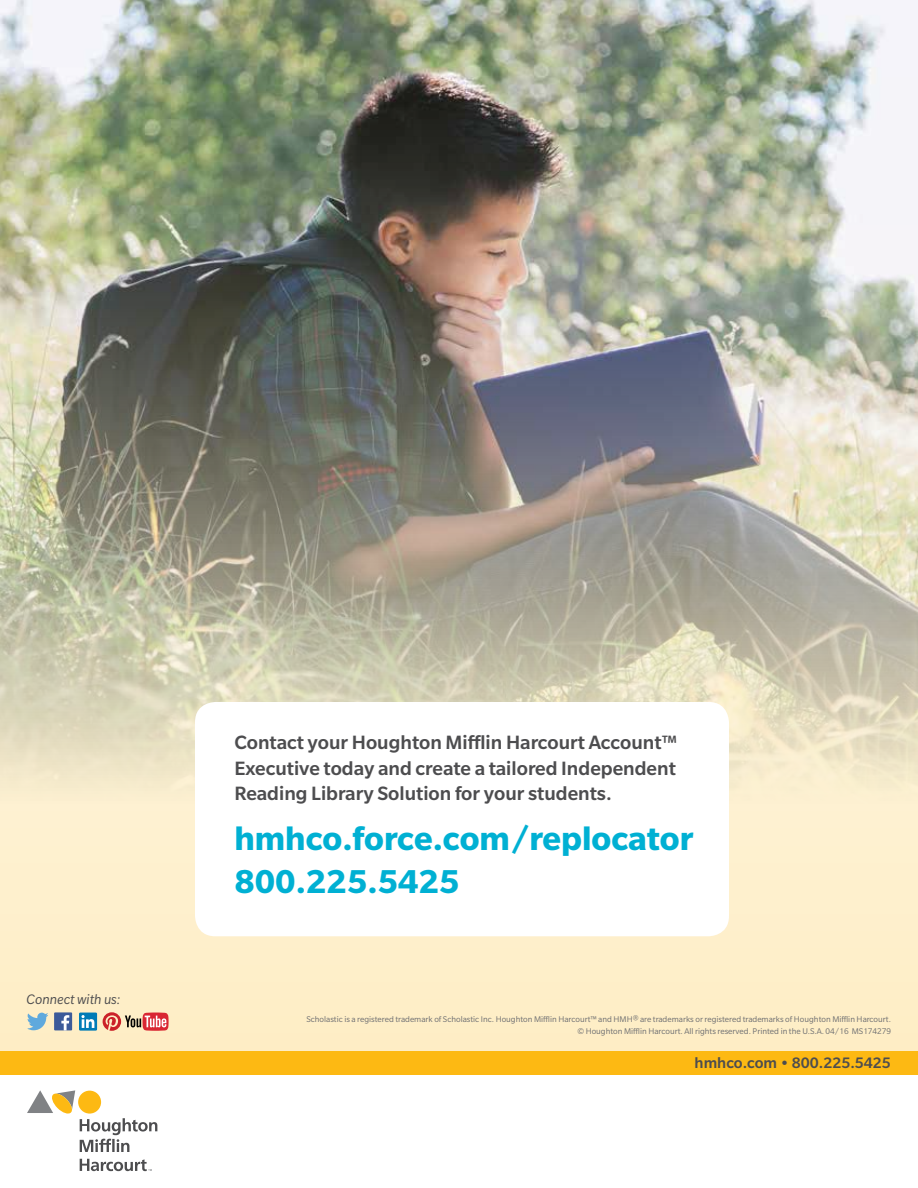
<style>
.page{position:relative;width:918px;height:1188px;background:#fff}
.page>*{position:absolute;margin:0;border:0;box-sizing:border-box;transform-origin:0 0}
.t1{font:700 36px/43.2px "Slate Pro";color:#00b0d3}
.t2{font:500 21px/25.2px "Slate Pro";color:#4d4d4f;text-align:justify}
.t3{font:500 16.5px "Slate Pro";color:#4d4d4f}
.t4{font:italic 15px "Slate Pro";color:#4d4d4f}
.t5{font:9px/12px "Slate Pro";color:#6d6e71;text-align:right}
</style>
<div class="page">
<div style="left:0;top:0;width:918px;height:1076px;background:#feefca"></div>
<svg style="left:27px;top:1013px;width:21px;height:17px"></svg>
<div style="left:54px;top:1012px;width:18px;height:18px;background:#3c5a99"></div>
<svg style="left:61px;top:1015px;width:8px;height:15px"></svg>
<div style="left:79px;top:1013px;width:18px;height:18px;background:#007bb6"></div>
<svg style="left:81px;top:1015px;width:13px;height:13px"></svg>
<svg style="left:103px;top:1012px;width:66px;height:19px"></svg>
<div style="left:0;top:1075px;width:918px;height:113px;background:#fff"></div>
<div style="left:0;top:1051px;width:918px;height:24px;background:#fdb913"></div>
<svg style="left:27px;top:1090px;width:130px;height:62px"></svg>
<svg style="left:80px;top:1159px;width:72px;height:12px"></svg>
<img style="left:0;top:0;width:918px;height:788px">
<div style="left:195px;top:702px;width:534px;height:234px;background:#fff;border-radius:20px"></div>
<h3 class="t4" style="left:27px;top:991px;width:95px">Connect with us:</h3>
<h2 class="t2" style="left:234px;top:730px;width:444px">Contact your Houghton Mifflin Harcourt Account™ Executive today and create a tailored Independent Reading Library Solution for your students.</h2>
<h1 class="t1" style="left:234px;top:816px;width:461px">hmhco.force.com/replocator<br>800.225.5425</h1>
<p class="t5" style="left:306px;top:1013px;width:586px">Scholastic is a registered trademark of Scholastic Inc. Houghton Mifflin Harcourt™ and HMH® are trademarks or registered trademarks of Houghton Mifflin Harcourt. © Houghton Mifflin Harcourt. All rights reserved. Printed in the U.S.A. 04/16 MS174279</p>
<h3 class="t3" style="left:695px;top:1054px;width:198px">hmhco.com • 800.225.5425</h3>
</div>
